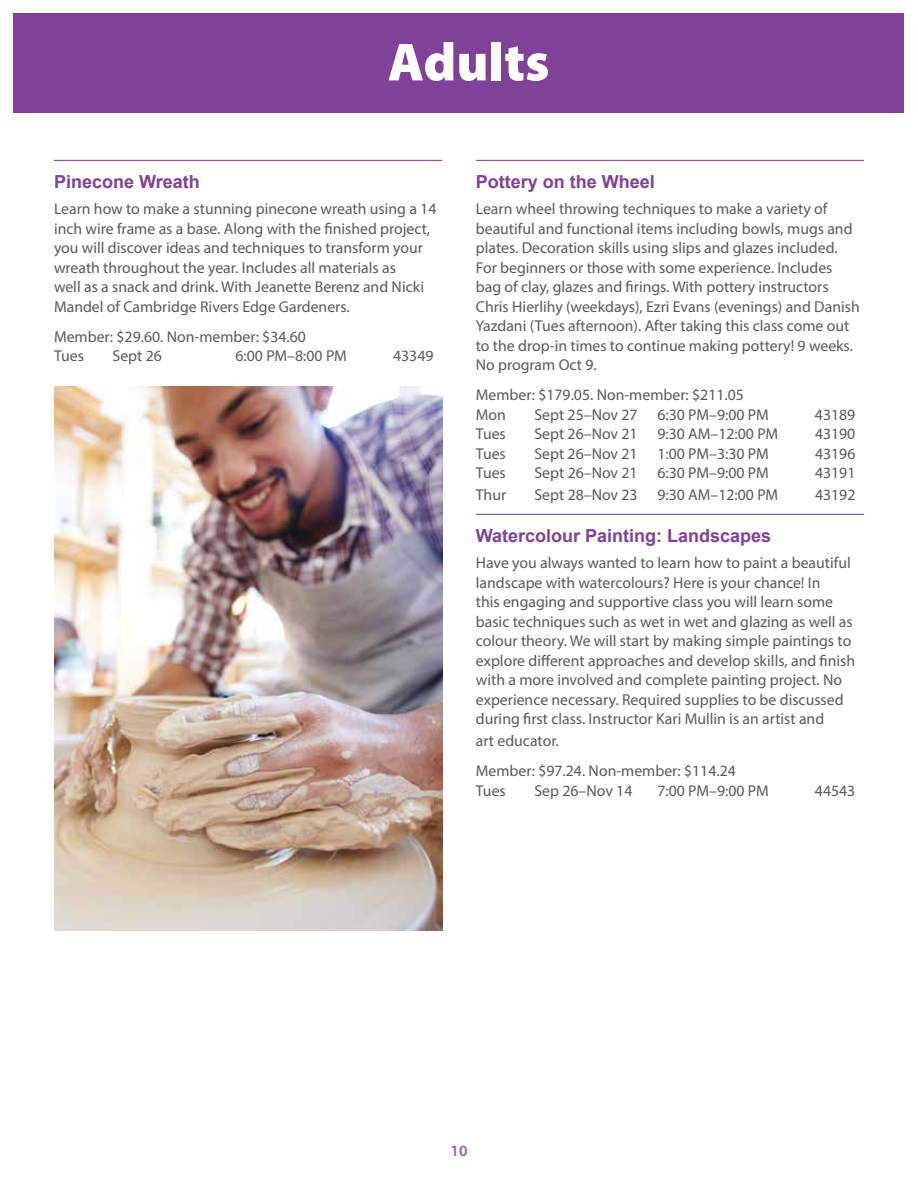
<style>
.page{position:relative;width:918px;height:1188px;background:#fff}
.page>*{position:absolute;margin:0;border:0;box-sizing:border-box;transform-origin:0 0}
.t1{font:900 54px "Myriad Pro";color:#fff}
.t2{font:700 18px "Arial";color:#804199}
.t3{font:15.75px/19.5px "Myriad Pro";color:#58595b}
.t4{font:600 15.75px "Myriad Pro";color:#9262a9}
</style>
<div class="page">
<div style="left:14px;top:14px;width:890px;height:99px;background:#804199"></div>
<hr style="left:54px;top:160px;width:388px;height:1px;background:#804199">
<hr style="left:476px;top:160px;width:388px;height:1px;background:#804199">
<hr style="left:476px;top:514px;width:388px;height:1px;background:#804199">
<img style="left:54px;top:386px;width:388px;height:545px">
<h1 class="t1" style="left:388px;top:26px;width:163px">Adults</h1>
<p class="t2" style="left:54px;top:169px;width:147px">Pinecone Wreath</p>
<p class="t3" style="left:54px;top:199px;width:384px">Learn how to make a stunning pinecone wreath using a 14 inch wire frame as a base. Along with the finished project, you will discover ideas and techniques to transform your wreath throughout the year. Includes all materials as<br>well as a snack and drink. With Jeanette Berenz and Nicki Mandel of Cambridge Rivers Edge Gardeners.</p>
<p class="t3" style="left:54px;top:327px;width:253px">Member: $29.60. Non-member: $34.60<br>Tues</p>
<p class="t3" style="left:112px;top:346px;width:51px">Sept 26</p>
<p class="t3" style="left:236px;top:346px;width:113px">6:00 PM–8:00 PM</p>
<p class="t3" style="left:393px;top:346px;width:42px">43349</p>
<p class="t2" style="left:476px;top:169px;width:181px">Pottery on the Wheel</p>
<p class="t3" style="left:476px;top:199px;width:385px">Learn wheel throwing techniques to make a variety of beautiful and functional items including bowls, mugs and plates. Decoration skills using slips and glazes included.<br>For beginners or those with some experience. Includes bag of clay, glazes and firings. With pottery instructors Chris Hierlihy (weekdays), Ezri Evans (evenings) and Danish Yazdani (Tues afternoon). After taking this class come out to the drop-in times to continue making pottery! 9 weeks.<br>No program Oct 9.</p>
<p class="t3" style="left:476px;top:385px;width:270px">Member: $179.05. Non-member: $211.05<br>Mon</p>
<p class="t3" style="left:534px;top:405px;width:105px">Sept 25–Nov 27</p>
<p class="t3" style="left:657px;top:405px;width:113px">6:30 PM–9:00 PM</p>
<p class="t3" style="left:815px;top:405px;width:42px">43189</p>
<p class="t3" style="left:476px;top:424px;width:31px">Tues</p>
<p class="t3" style="left:534px;top:424px;width:105px">Sept 26–Nov 21</p>
<p class="t3" style="left:657px;top:424px;width:122px">9:30 AM–12:00 PM</p>
<p class="t3" style="left:815px;top:424px;width:42px">43190</p>
<p class="t3" style="left:476px;top:444px;width:31px">Tues</p>
<p class="t3" style="left:534px;top:444px;width:105px">Sept 26–Nov 21</p>
<p class="t3" style="left:657px;top:444px;width:113px">1:00 PM–3:30 PM</p>
<p class="t3" style="left:815px;top:444px;width:42px">43196</p>
<p class="t3" style="left:476px;top:463px;width:31px">Tues</p>
<p class="t3" style="left:534px;top:463px;width:105px">Sept 26–Nov 21</p>
<p class="t3" style="left:657px;top:463px;width:113px">6:30 PM–9:00 PM</p>
<p class="t3" style="left:815px;top:463px;width:42px">43191</p>
<p class="t3" style="left:476px;top:485px;width:32px">Thur</p>
<p class="t3" style="left:534px;top:485px;width:105px">Sept 28–Nov 23</p>
<p class="t3" style="left:657px;top:485px;width:122px">9:30 AM–12:00 PM</p>
<p class="t3" style="left:815px;top:485px;width:42px">43192</p>
<p class="t2" style="left:476px;top:523px;width:297px">Watercolour Painting: Landscapes</p>
<p class="t3" style="left:476px;top:553px;width:381px">Have you always wanted to learn how to paint a beautiful landscape with watercolours? Here is your chance! In<br>this engaging and supportive class you will learn some basic techniques such as wet in wet and glazing as well as colour theory. We will start by making simple paintings to explore different approaches and develop skills, and finish with a more involved and complete painting project. No experience necessary. Required supplies to be discussed during first class. Instructor Kari Mullin is an artist and</p>
<p class="t3" style="left:476px;top:725px;width:262px;line-height:30.3px">art educator.<br>Member: $97.24. Non-member: $114.24</p>
<p class="t3" style="left:476px;top:780px;width:31px">Tues</p>
<p class="t3" style="left:534px;top:780px;width:100px">Sep 26–Nov 14</p>
<p class="t3" style="left:657px;top:780px;width:113px">7:00 PM–9:00 PM</p>
<p class="t3" style="left:815px;top:780px;width:42px">44543</p>
<p class="t4" style="left:451px;top:1141px;width:18px">10</p>
</div>
